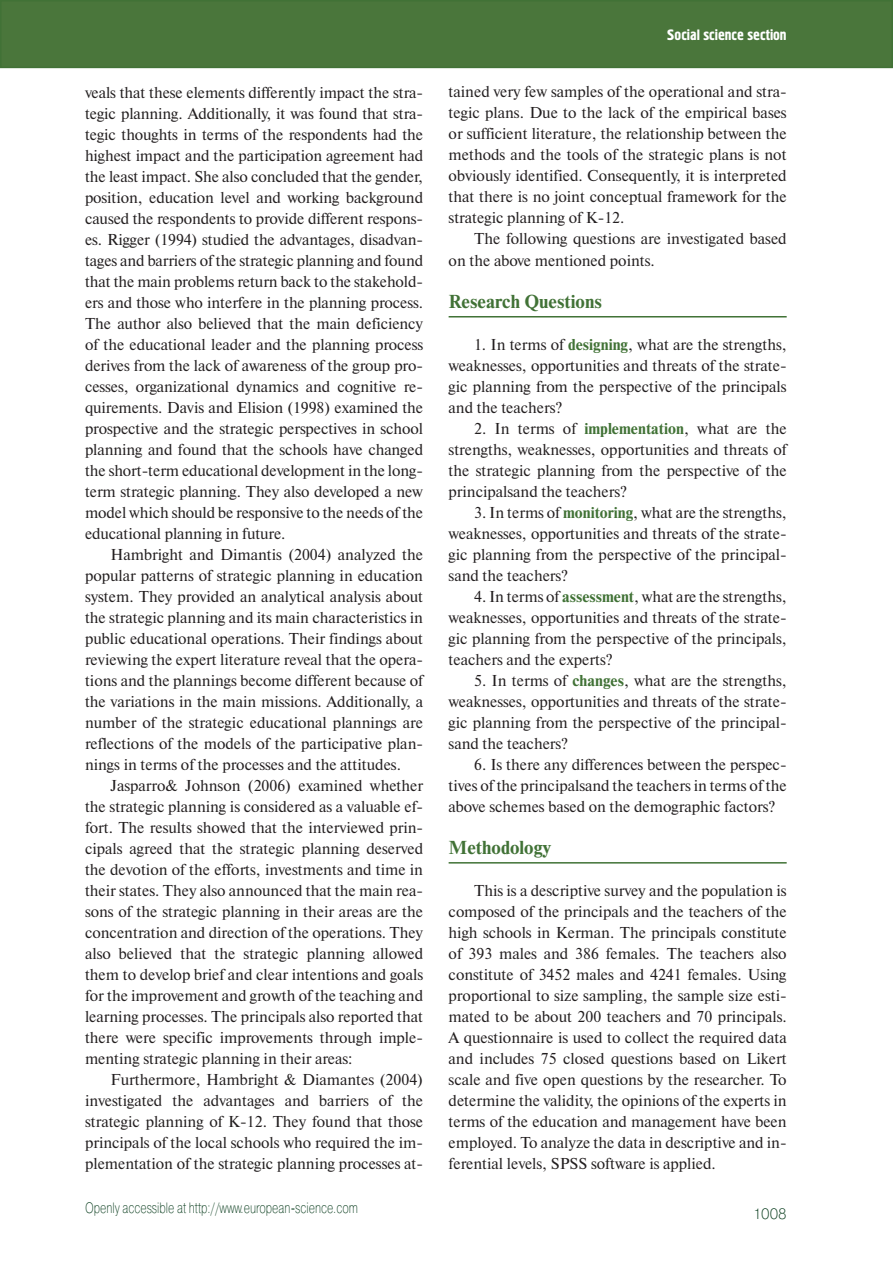
<style>
.page{position:relative;width:893px;height:1263px;background:#fff}
.page>*{position:absolute;margin:0;border:0;box-sizing:border-box;transform-origin:0 0}
.Заголовок{font:700 18.75px "Newton C";color:#417236}
.Текст_статьи{font:15.75px/21px "Newton C";color:#231f20;text-align:justify}
.t1{font:15px "Pragmatica Light C";color:#0b3e1f;scale:.75 1}
.t2{font:15px "Hermes C";color:#fff}
.t3{font:15px "Pragmatica Light C";color:#0b3e1f}
.s1{font-weight:700;color:#417236}
</style>
<div class="page">
<div style="left:1px;top:1px;width:891px;height:66px;background:#4a763b"></div>
<div style="left:0;top:0;width:893px;height:68px;border:2px solid #417236"></div>
<hr style="left:449px;top:316px;width:338px;height:1px;background:#417236">
<hr style="left:449px;top:862px;width:338px;height:1px;background:#417236">
<p class="Текст_статьи" style="left:85px;top:82px;width:340px">veals that these elements differently impact the stra&shy;tegic planning. Additionally, it was found that stra&shy;tegic thoughts in terms of the respondents had the highest impact and the participation agreement had the least impact. She also concluded that the gender, position, education level and working background caused the respondents to provide different respons&shy;es. Rigger (1994) studied the advantages, disadvan&shy;tages and barriers of the strategic planning and found that the main problems return back to the stakehold&shy;ers and those who interfere in the planning process.<br>The author also believed that the main deficiency of the educational leader and the planning process derives from the lack of awareness of the group pro&shy;cesses, organizational dynamics and cognitive re&shy;quirements. Davis and Elision (1998) examined the prospective and the strategic perspectives in school planning and found that the schools have changed the short-term educational development in the long&shy;term strategic planning. They also developed a new model which should be responsive to the needs of the educational planning in future.</p>
<p class="Текст_статьи" style="left:85px;top:544px;width:340px;text-indent:26px">Hambright and Dimantis (2004) analyzed the popular patterns of strategic planning in education system. They provided an analytical analysis about the strategic planning and its main characteristics in public educational operations. Their findings about reviewing the expert literature reveal that the opera&shy;tions and the plannings become different because of the variations in the main missions. Additionally, a number of the strategic educational plannings are reflections of the models of the participative plan&shy;nings in terms of the processes and the attitudes.</p>
<p class="Текст_статьи" style="left:85px;top:775px;width:340px;text-indent:26px">Jasparro&amp; Johnson (2006) examined whether the strategic planning is considered as a valuable ef&shy;fort. The results showed that the interviewed prin&shy;cipals agreed that the strategic planning deserved the devotion of the efforts, investments and time in their states. They also announced that the main rea&shy;sons of the strategic planning in their areas are the concentration and direction of the operations. They also believed that the strategic planning allowed them to develop brief and clear intentions and goals for the improvement and growth of the teaching and learning processes. The principals also reported that there were specific improvements through imple&shy;menting strategic planning in their areas:</p>
<p class="Текст_статьи" style="left:85px;top:1069px;width:340px;text-indent:26px">Furthermore, Hambright &amp; Diamantes (2004) investigated the advantages and barriers of the strategic planning of K-12. They found that those principals of the local schools who required the im&shy;plementation of the strategic planning processes at-</p>
<p class="t1" style="left:85px;top:1199px;width:365px">Openly accessible at http://www.european-science.com</p>
<p class="t2" style="left:667px;top:26px;width:121px">Social science section</p>
<p class="Текст_статьи" style="left:449px;top:82px;width:340px">tained very few samples of the operational and stra&shy;tegic plans. Due to the lack of the empirical bases or sufficient literature, the relationship between the methods and the tools of the strategic plans is not obviously identified. Consequently, it is interpreted that there is no joint conceptual framework for the strategic planning of K-12.</p>
<p class="Текст_статьи" style="left:449px;top:229px;width:340px;text-indent:26px">The following questions are investigated based on the above mentioned points.</p>
<p class="Заголовок" style="left:449px;top:291px;width:155px">Research Questions</p>
<p class="Текст_статьи" style="left:449px;top:334px;width:340px;text-indent:26px">1. In terms of <span class="s1">designing</span>, what are the strengths, weaknesses, opportunities and threats of the strate&shy;gic planning from the perspective of the principals and the teachers?</p>
<p class="Текст_статьи" style="left:449px;top:418px;width:340px;text-indent:26px">2. In terms of <span class="s1">implementation</span>, what are the strengths, weaknesses, opportunities and threats of the strategic planning from the perspective of the principalsand the teachers?</p>
<p class="Текст_статьи" style="left:449px;top:502px;width:340px;text-indent:26px">3. In terms of <span class="s1">monitoring</span>, what are the strengths, weaknesses, opportunities and threats of the strate&shy;gic planning from the perspective of the principal&shy;sand the teachers?</p>
<p class="Текст_статьи" style="left:449px;top:586px;width:340px;text-indent:26px">4. In terms of <span class="s1">assessment</span>, what are the strengths, weaknesses, opportunities and threats of the strate&shy;gic planning from the perspective of the principals, teachers and the experts?</p>
<p class="Текст_статьи" style="left:449px;top:670px;width:340px;text-indent:26px">5. In terms of <span class="s1">changes</span>, what are the strengths, weaknesses, opportunities and threats of the strate&shy;gic planning from the perspective of the principal&shy;sand the teachers?</p>
<p class="Текст_статьи" style="left:449px;top:754px;width:340px;text-indent:26px">6. Is there any differences between the perspec&shy;tives of the principalsand the teachers in terms of the above schemes based on the demographic factors?</p>
<p class="Заголовок" style="left:449px;top:837px;width:104px">Methodology</p>
<p class="Текст_статьи" style="left:449px;top:880px;width:340px;text-indent:26px">This is a descriptive survey and the population is composed of the principals and the teachers of the high schools in Kerman. The principals constitute of 393 males and 386 females. The teachers also constitute of 3452 males and 4241 females. Using proportional to size sampling, the sample size esti&shy;mated to be about 200 teachers and 70 principals.<br>A questionnaire is used to collect the required data and includes 75 closed questions based on Likert scale and five open questions by the researcher. To determine the validity, the opinions of the experts in terms of the education and management have been employed. To analyze the data in descriptive and in&shy;ferential levels, SPSS software is applied.</p>
<p class="t3" style="left:753px;top:1205px;width:35px">1008</p>
</div>
